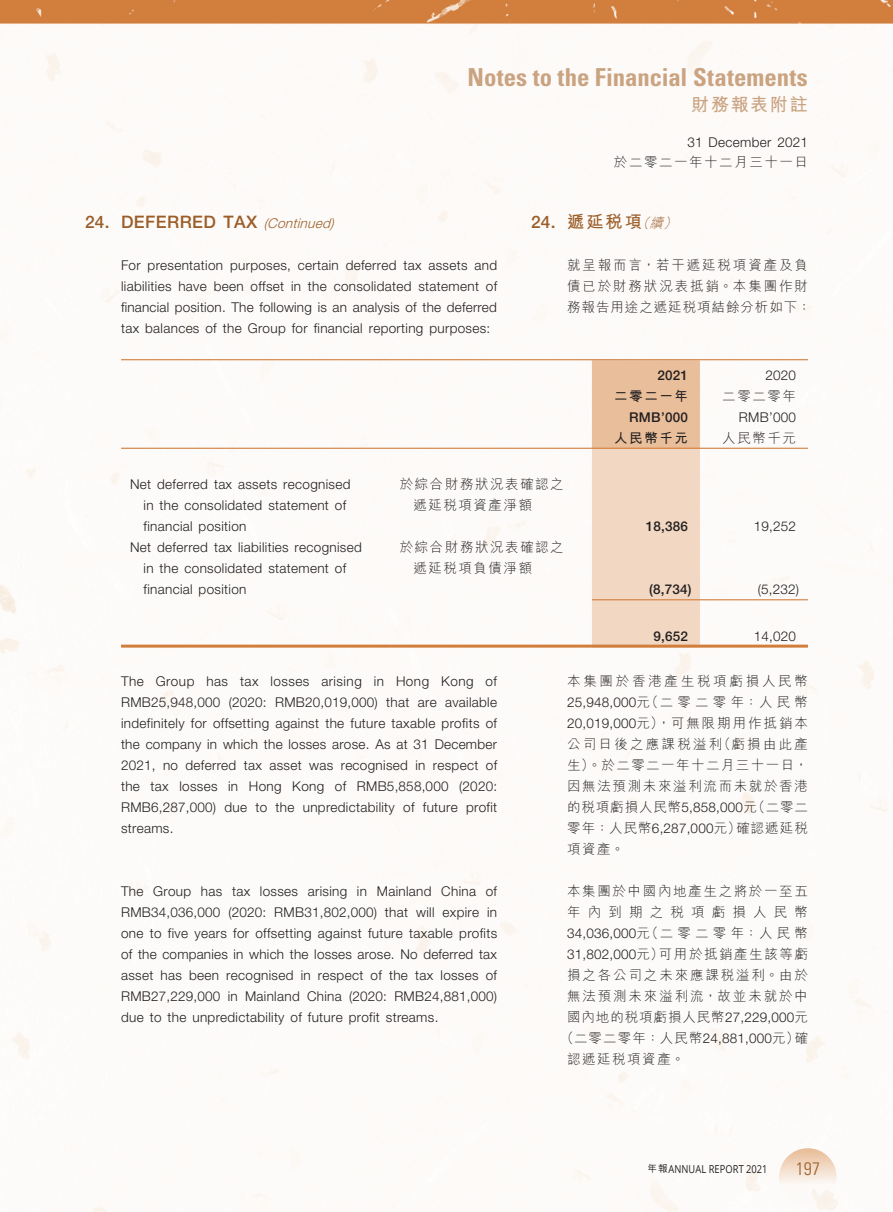
<style>
.page{position:relative;width:893px;height:1212px;background:#fff}
.page>*{position:absolute;margin:0;border:0;box-sizing:border-box;transform-origin:0 0}
.t1{font:700 condensed 24.75px "Univers LT Std";letter-spacing:.005em;color:#caa381}
.t2{font:700 18px "M Hei HK";letter-spacing:.095em;color:#caa381}
.t3{font:300 condensed 18px "Univers LT Std";color:#9c5e29}
._03_H1{font:500 17.25px "Helvetica Neue LT Std";letter-spacing:.025em;color:#9c5e29}
._03_H1-2{font:700 17.25px "M Hei HK";color:#9c5e29}
._12___P2{font:300 13.5px/21px "Helvetica Neue LT Std";letter-spacing:.025em;color:#231f20;text-align:justify}
._12___P2-2{font:300 13.5px/21px "M Hei HK";letter-spacing:.12em;color:#231f20;text-align:justify}
._15_Table_Stub{font:300 13.5px/21px "Helvetica Neue LT Std";letter-spacing:.025em;color:#231f20}
._12___P2-3{font:300 13.5px/21px "M Hei HK";letter-spacing:.14em;color:#231f20}
._15_Table_Stub-2{font:300 13.5px/21px "M Hei HK";letter-spacing:.115em;color:#231f20}
._12___P2-4{font:500 13.5px "Helvetica Neue LT Std";letter-spacing:.015em;color:#231f20}
._12___P2-5{font:300 13.5px "M Hei HK";letter-spacing:.08em;color:#231f20}
._12___P2-6{font:300 13.5px "M Hei HK";letter-spacing:.07em;color:#231f20}
._12___P2-7{font:300 13.5px "M Hei HK";letter-spacing:.315em;color:#231f20}
._12___P2-8{font:300 13.5px "M Hei HK";letter-spacing:.53em;color:#231f20}
._12___P2-9{font:700 13.5px "M Hei HK";letter-spacing:.115em;color:#231f20}
.t4{font:10.95px "Open Sans";letter-spacing:.01em;color:#231f20;scale:.85 1}
.s1{font-weight:300;font-style:italic;font-size:13.5px}
.s2{font-family:"Helvetica Neue LT Std";font-weight:500}
.s3{font-family:"Helvetica Neue LT Std"}
.s4{font-family:"M Hei HK";font-weight:500;font-size:9.75px}
</style>
<div class="page">
<img style="left:0;top:0;width:893px;height:1212px">
<svg style="left:779px;top:1148px;width:58px;height:58px"></svg>
<svg style="left:592px;top:360px;width:108px;height:285px;background:#efcfb5"></svg>
<hr style="left:121px;top:359px;width:270px;height:1px;background:#d17e3d">
<hr style="left:391px;top:359px;width:201px;height:1px;background:#d17e3d">
<hr style="left:592px;top:359px;width:108px;height:1px;background:#d17e3d">
<hr style="left:700px;top:359px;width:108px;height:1px;background:#d17e3d">
<hr style="left:121px;top:448px;width:270px;height:1px;background:#d17e3d">
<hr style="left:391px;top:448px;width:201px;height:1px;background:#d17e3d">
<hr style="left:592px;top:448px;width:108px;height:1px;background:#d17e3d">
<hr style="left:700px;top:448px;width:108px;height:1px;background:#d17e3d">
<hr style="left:592px;top:599px;width:108px;height:1px;background:#d17e3d">
<hr style="left:700px;top:599px;width:108px;height:1px;background:#d17e3d">
<hr style="left:121px;top:645px;width:270px;height:3px;background:#d17e3d">
<hr style="left:391px;top:645px;width:201px;height:3px;background:#d17e3d">
<hr style="left:592px;top:645px;width:108px;height:3px;background:#d17e3d">
<hr style="left:700px;top:645px;width:108px;height:3px;background:#d17e3d">
<h1 class="t1" style="left:467px;top:62px;width:342px">Notes to the Financial Statements</h1>
<h2 class="t2" style="left:691px;top:91px;width:118px">財務報表附註</h2>
<p class="_12___P2" style="left:687px;top:131px;width:122px">31 December 2021</p>
<p class="_12___P2-2" style="left:614px;top:151px;width:195px">於二零二一年十二月三十一日</p>
<p class="_03_H1" style="left:85px;top:212px;width:251px">24. DEFERRED TAX <span class="s1">(Continued)</span></p>
<p class="_12___P2" style="left:121px;top:254px;width:378px">For presentation purposes, certain deferred tax assets and liabilities have been offset in the consolidated statement of financial position. The following is an analysis of the deferred tax balances of the Group for financial reporting purposes:</p>
<p class="_03_H1-2" style="left:531px;top:209px;width:152px"><span class="s2">24.</span> 遞延稅項<span class="s1">（續）</span></p>
<p class="_12___P2-3" style="left:567px;top:254px;width:245px">就呈報而言，若干遞延稅項資產及負債已於財務狀況表抵銷。本集團作財務報告用途之遞延稅項結餘分析如下：</p>
<p class="_12___P2-4" style="left:657px;top:367px;width:32px">2021</p>
<p class="_12___P2" style="left:765px;top:364px;width:32px">2020</p>
<p class="_12___P2-9" style="left:614px;top:386px;width:75px">二零二一年</p>
<p class="_12___P2-2" style="left:722px;top:385px;width:75px">二零二零年</p>
<p class="_12___P2-4" style="left:629px;top:409px;width:60px">RMB’000</p>
<p class="_12___P2" style="left:739px;top:406px;width:59px">RMB’000</p>
<p class="_12___P2-9" style="left:614px;top:428px;width:75px">人民幣千元</p>
<p class="_12___P2-2" style="left:722px;top:427px;width:75px">人民幣千元</p>
<p class="_15_Table_Stub" style="left:144px;top:473px;width:208px;text-indent:-14px">Net deferred tax assets recognised in the consolidated statement of financial position</p>
<p class="_15_Table_Stub-2" style="left:413px;top:473px;width:152px;text-indent:-14px">於綜合財務狀況表確認之遞延稅項資產淨額</p>
<p class="_15_Table_Stub" style="left:144px;top:536px;width:220px;text-indent:-14px">Net deferred tax liabilities recognised in the consolidated statement of financial position</p>
<p class="_15_Table_Stub-2" style="left:413px;top:536px;width:152px;text-indent:-14px">於綜合財務狀況表確認之遞延稅項負債淨額</p>
<p class="_12___P2-4" style="left:646px;top:518px;width:44px">18,386</p>
<p class="_12___P2" style="left:754px;top:515px;width:44px">19,252</p>
<p class="_12___P2-4" style="left:649px;top:581px;width:44px">(8,734)</p>
<p class="_12___P2" style="left:758px;top:578px;width:43px">(5,232)</p>
<p class="_12___P2-4" style="left:653px;top:628px;width:36px">9,652</p>
<p class="_12___P2" style="left:754px;top:625px;width:44px">14,020</p>
<p class="_12___P2" style="left:121px;top:671px;width:378px">The Group has tax losses arising in Hong Kong of RMB25,948,000 (2020: RMB20,019,000) that are available indefinitely for offsetting against the future taxable profits of the company in which the losses arose. As at 31 December 2021, no deferred tax asset was recognised in respect of the tax losses in Hong Kong of RMB5,858,000 (2020:<br>RMB6,287,000) due to the unpredictability of future profit streams.</p>
<p class="_12___P2" style="left:121px;top:881px;width:378px">The Group has tax losses arising in Mainland China of RMB34,036,000 (2020: RMB31,802,000) that will expire in one to five years for offsetting against future taxable profits of the companies in which the losses arose. No deferred tax asset has been recognised in respect of the tax losses of RMB27,229,000 in Mainland China (2020: RMB24,881,000) due to the unpredictability of future profit streams.</p>
<p class="_12___P2-2" style="left:567px;top:670px;width:242px">本集團於香港產生稅項虧損人民幣<span class="s3">25,948,000</span>元（二零二零年：人民幣<span class="s3">20,019,000</span>元），可無限期用作抵銷本公司日後之應課稅溢利（虧損由此產生）。於二零二一年十二月三十一日，因無法預測未來溢利流而未就於香港的稅項虧損人民幣<span class="s3">5,858,000</span>元（二零二零年：人民幣<span class="s3">6,287,000</span>元）確認遞延稅項資產。</p>
<p class="_12___P2-2" style="left:567px;top:880px;width:242px">本集團於中國內地產生之將於一至五</p>
<p class="_12___P2-8" style="left:567px;top:903px;width:242px">年內到期之稅項虧損人民幣</p>
<p class="_12___P2-7" style="left:567px;top:924px;width:242px"><span class="s3">34,036,000</span>元（二零二零年：人民幣</p>
<p class="_12___P2-2" style="left:567px;top:943px;width:242px"><span class="s3">31,802,000</span>元）可用於抵銷產生該等虧</p>
<p class="_12___P2-3" style="left:567px;top:964px;width:242px">損之各公司之未來應課稅溢利。由於</p>
<p class="_12___P2-3" style="left:567px;top:985px;width:242px">無法預測未來溢利流，故並未就於中</p>
<p class="_12___P2-6" style="left:567px;top:1008px;width:242px">國內地的稅項虧損人民幣<span class="s3">27,229,000</span>元</p>
<p class="_12___P2-5" style="left:560px;top:1029px;width:249px">（二零二零年：人民幣<span class="s3">24,881,000</span>元）確</p>
<p class="_12___P2-2" style="left:567px;top:1048px;width:119px">認遞延稅項資產。</p>
<p class="t4" style="left:647px;top:1161px;width:143px"><span class="s4">年報</span>ANNUAL REPORT 2021</p>
<h2 class="t3" style="left:796px;top:1157px;width:26px">197</h2>
</div>
